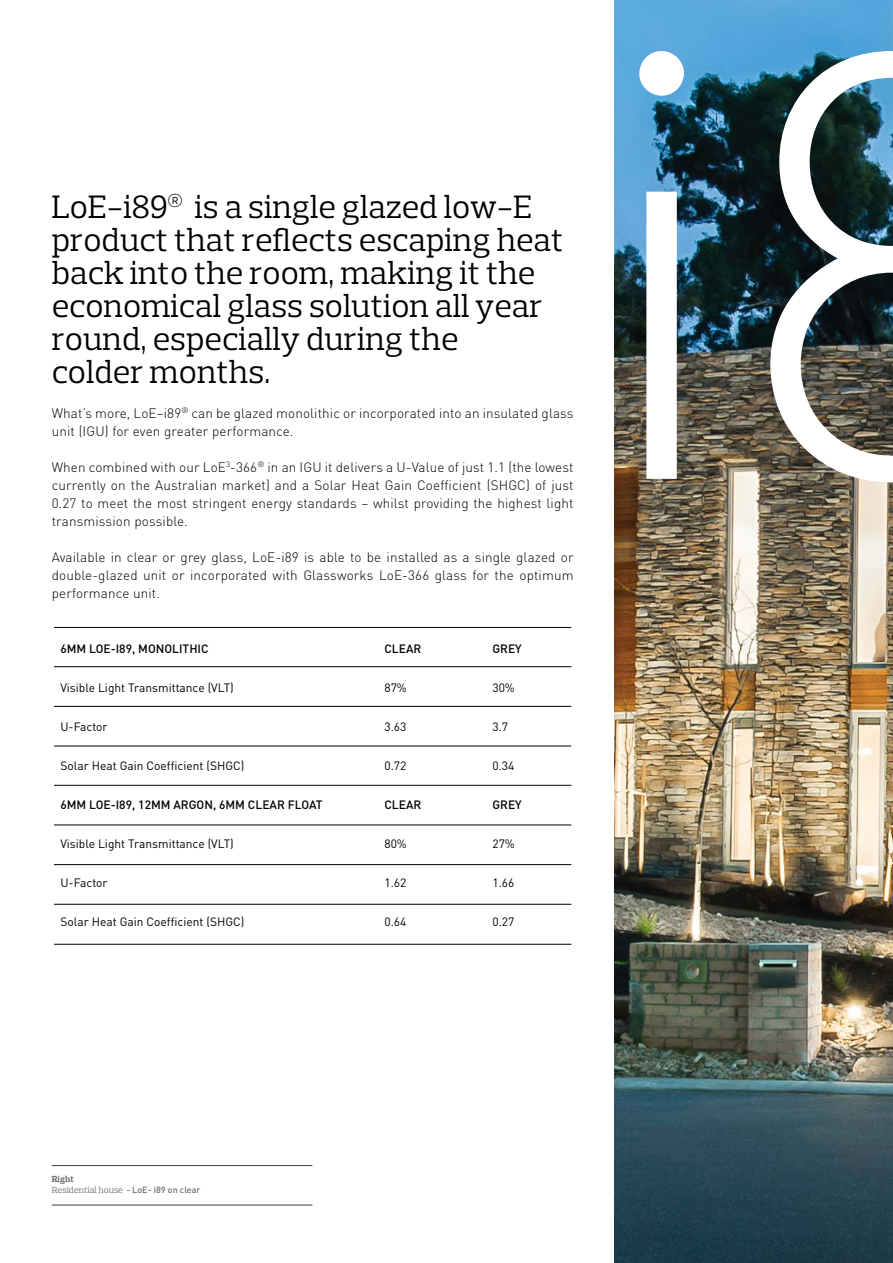
<style>
.page{position:relative;width:893px;height:1263px;background:#fff}
.page>*{position:absolute;margin:0;border:0;box-sizing:border-box;transform-origin:0 0}
.t1{font:33px/33px "Prelo Slab";color:#000}
.t2{font:300 13.5px/18px "DIN";letter-spacing:.01em;color:#000;text-align:justify}
.t3{font:12px "DIN";color:#000}
.t4{font:500 12px "DIN";color:#000}
.t5{font:9px/10.8px "Prelo Slab";color:#6d6e71}
.s1{font-weight:700}
.s2{font-family:"DIN";font-weight:500}
</style>
<div class="page">
<img style="left:615px;top:0;width:278px;height:1263px">
<img style="left:639px;top:51px;width:254px;height:506px">
<hr style="left:54px;top:666px;width:517px;height:1px;background:#000">
<hr style="left:54px;top:785px;width:517px;height:1px;background:#000">
<hr style="left:54px;top:627px;width:517px;height:1px;background:#000">
<hr style="left:54px;top:944px;width:517px;height:1px;background:#000">
<hr style="left:54px;top:746px;width:517px;height:1px;background:#000">
<hr style="left:54px;top:864px;width:517px;height:1px;background:#000">
<hr style="left:54px;top:904px;width:517px;height:1px;background:#000">
<hr style="left:54px;top:706px;width:517px;height:1px;background:#000">
<hr style="left:54px;top:825px;width:517px;height:1px;background:#000">
<hr style="left:52px;top:1165px;width:260px;height:1px;background:#414042">
<hr style="left:52px;top:1205px;width:260px;height:1px;background:#414042">
<h1 class="t1" style="left:52px;top:191px;width:513px">LoE-i89<sup>®</sup> is a single glazed low-E product that reflects escaping heat back into the room, making it the economical glass solution all year round, especially during the<br>colder months.</h1>
<p class="t2" style="left:52px;top:404px;width:523px">What’s more, LoE–i89<sup>®</sup> can be glazed monolithic or incorporated into an insulated glass unit (IGU) for even greater performance.</p>
<p class="t2" style="left:52px;top:458px;width:523px">When combined with our LoE<sup>3</sup>-366<sup>®</sup> in an IGU it delivers a U-Value of just 1.1 (the lowest currently on the Australian market) and a Solar Heat Gain Coefficient (SHGC) of just 0.27 to meet the most stringent energy standards – whilst providing the highest light transmission possible.</p>
<p class="t2" style="left:52px;top:548px;width:523px">Available in clear or grey glass, LoE-i89 is able to be installed as a single glazed or double-glazed unit or incorporated with Glassworks LoE-366 glass for the optimum performance unit.</p>
<p class="t4" style="left:60px;top:641px;width:150px">6MM LOE-I89, MONOLITHIC</p>
<p class="t4" style="left:384px;top:641px;width:39px">CLEAR</p>
<p class="t4" style="left:492px;top:641px;width:31px">GREY</p>
<p class="t3" style="left:60px;top:680px;width:175px">Visible Light Transmittance (VLT)</p>
<p class="t3" style="left:384px;top:680px;width:24px">87%</p>
<p class="t3" style="left:492px;top:680px;width:24px">30%</p>
<p class="t3" style="left:60px;top:719px;width:49px">U-Factor</p>
<p class="t3" style="left:384px;top:719px;width:24px">3.63</p>
<p class="t3" style="left:492px;top:719px;width:17px">3.7</p>
<p class="t3" style="left:60px;top:758px;width:186px">Solar Heat Gain Coefficient (SHGC)</p>
<p class="t3" style="left:384px;top:758px;width:24px">0.72</p>
<p class="t3" style="left:492px;top:758px;width:24px">0.34</p>
<p class="t4" style="left:60px;top:797px;width:264px">6MM LOE-I89, 12MM ARGON, 6MM CLEAR FLOAT</p>
<p class="t4" style="left:384px;top:797px;width:39px">CLEAR</p>
<p class="t4" style="left:492px;top:797px;width:31px">GREY</p>
<p class="t3" style="left:60px;top:836px;width:175px">Visible Light Transmittance (VLT)</p>
<p class="t3" style="left:384px;top:836px;width:24px">80%</p>
<p class="t3" style="left:492px;top:836px;width:24px">27%</p>
<p class="t3" style="left:60px;top:875px;width:49px">U-Factor</p>
<p class="t3" style="left:384px;top:875px;width:24px">1.62</p>
<p class="t3" style="left:492px;top:875px;width:24px">1.66</p>
<p class="t3" style="left:60px;top:914px;width:186px">Solar Heat Gain Coefficient (SHGC)</p>
<p class="t3" style="left:384px;top:914px;width:24px">0.64</p>
<p class="t3" style="left:492px;top:914px;width:24px">0.27</p>
<p class="t5" style="left:52px;top:1173px;width:150px"><span class="s1">Right<br></span>Residential house <span class="s2">- LoE- i89 on clear</span></p>
</div>
